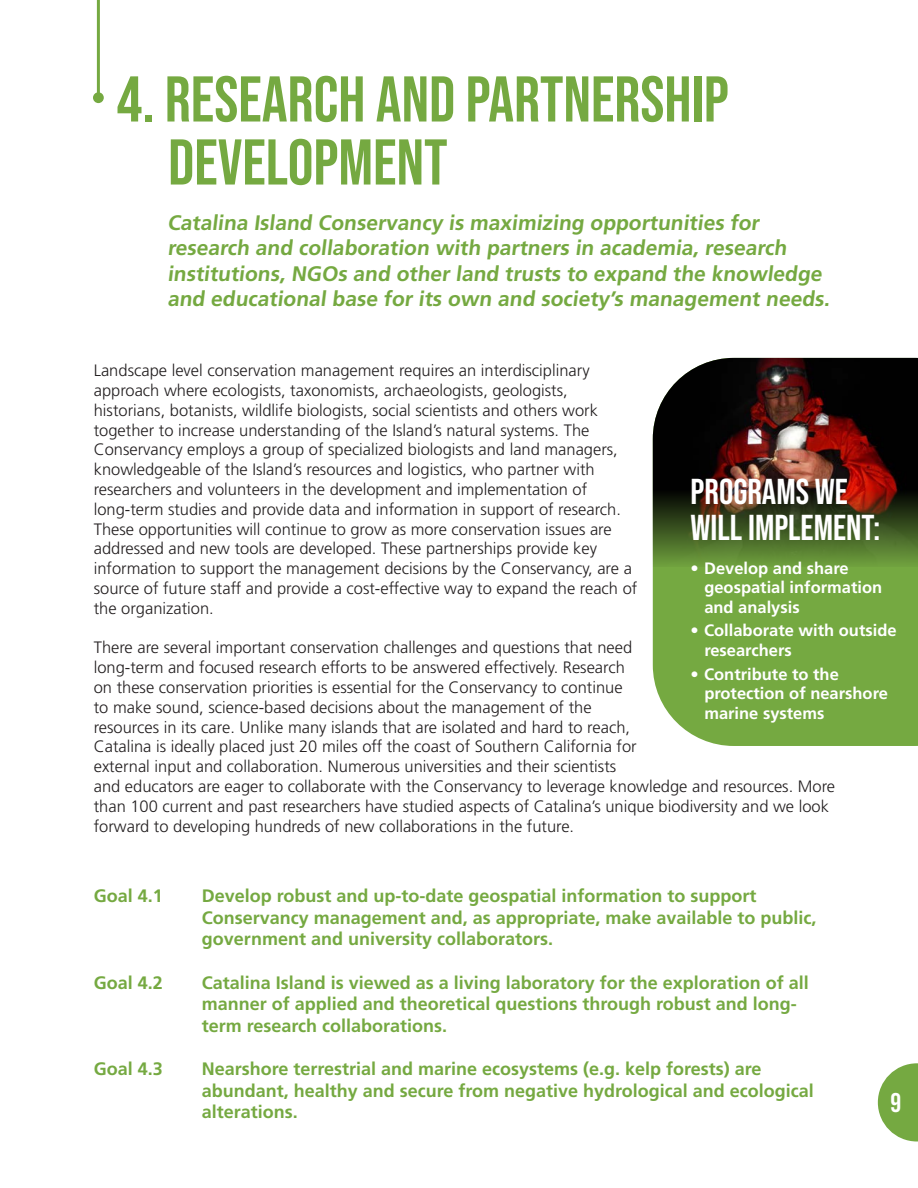
<style>
.page{position:relative;width:918px;height:1188px;background:#fff}
.page>*{position:absolute;margin:0;border:0;box-sizing:border-box;transform-origin:0 0}
.t1{font:64.5px/63px "Bebas Neue";color:#75a941}
.t2{font:36px/36px "Bebas Neue";color:#fff}
.t3{font:27px "Bebas Neue";color:#fff}
.t4{font:700 21px/25.2px "Frutiger LT Std";color:#75a941}
.t5{font:700 18px/21.6px "Frutiger LT Std";color:#75a941}
.t6{font:300 16.5px/19.8px "Frutiger LT Std";color:#231f20}
.t7{font:700 16.5px/19.8px "Frutiger LT Std";color:#fff}
</style>
<div class="page">
<hr style="left:97px;top:0;width:3px;height:97px;background:#75a941">
<div style="left:93px;top:92px;width:11px;height:11px;background:#75a941;border-radius:50%"></div>
<svg style="left:878px;top:1063px;width:40px;height:79px"></svg>
<div style="left:653px;top:566px;width:265px;height:180px;background:#75a941"></div>
<img style="left:653px;top:358px;width:265px;height:208px">
<p class="t1" style="left:168px;top:67px;width:562px;text-indent:-52px">4. RESEARCH AND PARTNERSHIP<br>DEVELOPMENT</p>
<p class="t4" style="left:167px;top:210px;width:667px">Catalina Island Conservancy is maximizing opportunities for research and collaboration with partners in academia, research institutions, NGOs and other land trusts to expand the knowledge and educational base for its own and society’s management needs.</p>
<p class="t6" style="left:94px;top:361px;width:545px">Landscape level conservation management requires an interdisciplinary approach where ecologists, taxonomists, archaeologists, geologists, historians, botanists, wildlife biologists, social scientists and others work together to increase understanding of the Island’s natural systems. The Conservancy employs a group of specialized biologists and land managers, knowledgeable of the Island’s resources and logistics, who partner with researchers and volunteers in the development and implementation of long-term studies and provide data and information in support of research.<br>These opportunities will continue to grow as more conservation issues are addressed and new tools are developed. These partnerships provide key information to support the management decisions by the Conservancy, are a source of future staff and provide a cost-effective way to expand the reach of the organization.</p>
<p class="t6" style="left:94px;top:638px;width:743px">There are several important conservation challenges and questions that need<br>long-term and focused research efforts to be answered effectively. Research<br>on these conservation priorities is essential for the Conservancy to continue<br>to make sound, science-based decisions about the management of the<br>resources in its care. Unlike many islands that are isolated and hard to reach,<br>Catalina is ideally placed just 20 miles off the coast of Southern California for<br>external input and collaboration. Numerous universities and their scientists<br>and educators are eager to collaborate with the Conservancy to leverage knowledge and resources. More than 100 current and past researchers have studied aspects of Catalina’s unique biodiversity and we look forward to developing hundreds of new collaborations in the future.</p>
<p class="t2" style="left:691px;top:474px;width:191px">PROGRAMS WE<br>WILL IMPLEMENT:</p>
<p class="t7" style="left:704px;top:558px;width:179px;text-indent:-14px">• Develop and share geospatial information and analysis</p>
<p class="t7" style="left:704px;top:620px;width:194px;text-indent:-14px">• Collaborate with outside researchers</p>
<p class="t7" style="left:704px;top:664px;width:185px;text-indent:-14px">• Contribute to the protection of nearshore marine systems</p>
<p class="t5" style="left:94px;top:885px;width:71px">Goal 4.1</p>
<p class="t5" style="left:202px;top:885px;width:616px">Develop robust and up-to-date geospatial information to support<br>Conservancy management and, as appropriate, make available to public, government and university collaborators.</p>
<p class="t5" style="left:94px;top:972px;width:71px">Goal 4.2</p>
<p class="t5" style="left:202px;top:972px;width:609px">Catalina Island is viewed as a living laboratory for the exploration of all manner of applied and theoretical questions through robust and long&shy;term research collaborations.</p>
<p class="t5" style="left:94px;top:1058px;width:71px">Goal 4.3</p>
<p class="t5" style="left:202px;top:1058px;width:614px">Nearshore terrestrial and marine ecosystems (e.g. kelp forests) are abundant, healthy and secure from negative hydrological and ecological alterations.</p>
<p class="t3" style="left:890px;top:1088px;width:12px">9</p>
<p class="t3" style="left:891px;top:1097px;width:12px">5</p>
</div>
